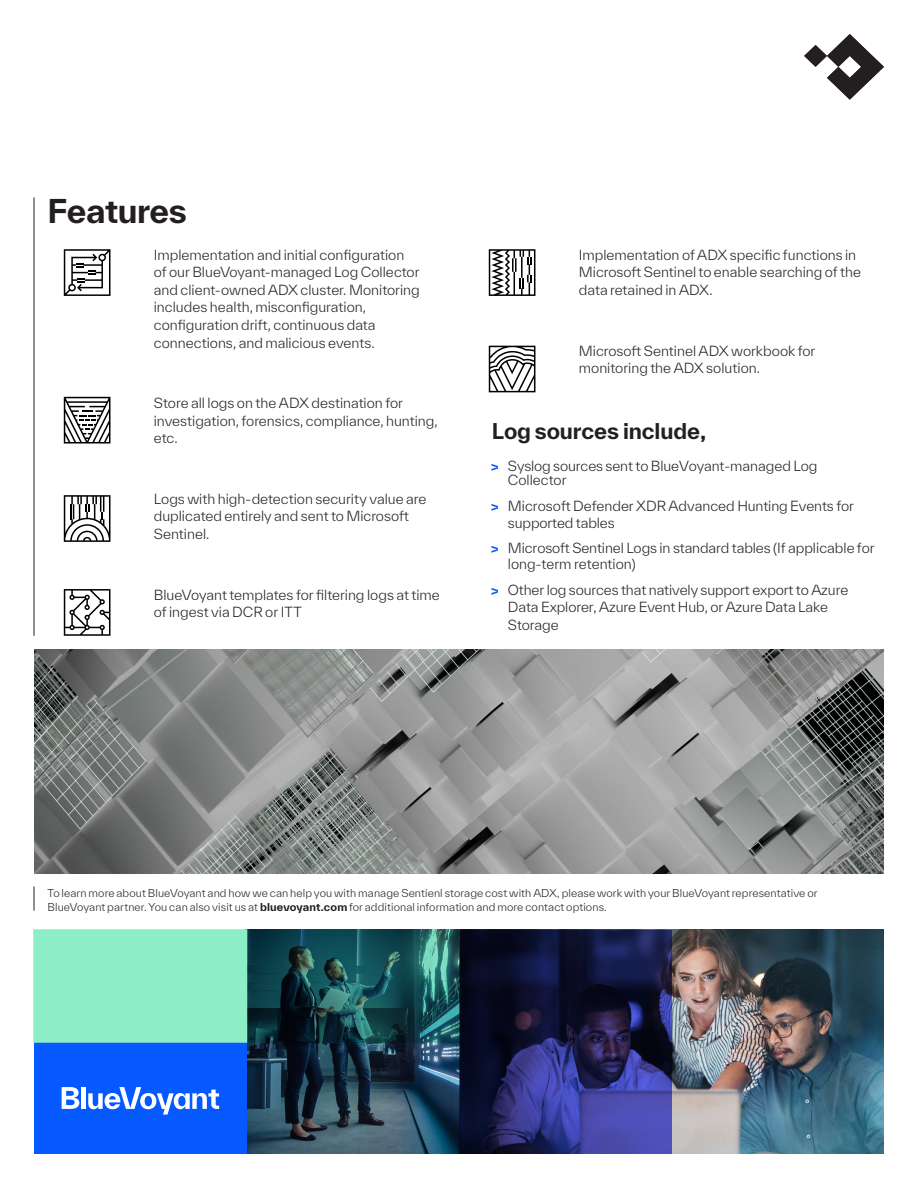
<style>
.page{position:relative;width:918px;height:1188px;background:#fff}
.page>*{position:absolute;margin:0;border:0;box-sizing:border-box;transform-origin:0 0}
.t1{font:700 31.65px "TWK Everett";letter-spacing:-.015em;color:#231f20}
.t2{font:700 21px "TWK Everett";letter-spacing:-.005em;color:#231f20}
.P1{font:300 13.5px/17.5px "TWK Everett";color:#231f20}
.P3{font:300 10.5px/13.6px "TWK Everett";letter-spacing:.01em;color:#231f20}
.s1{font-weight:700;color:#0659ff}
.s2{font-weight:700}
</style>
<div class="page">
<img style="left:247px;top:930px;width:637px;height:224px">
<img style="left:34px;top:649px;width:850px;height:224px">
<hr style="left:34px;top:197px;width:1px;height:439px;background:#231f20">
<svg style="left:64px;top:249px;width:46px;height:47px"></svg>
<svg style="left:64px;top:397px;width:46px;height:47px"></svg>
<svg style="left:64px;top:495px;width:46px;height:47px"></svg>
<svg style="left:489px;top:249px;width:46px;height:47px"></svg>
<svg style="left:64px;top:589px;width:46px;height:47px"></svg>
<svg style="left:489px;top:346px;width:46px;height:46px"></svg>
<div style="left:34px;top:1042px;width:213px;height:112px;background:#0659ff"></div>
<svg style="left:62px;top:1087px;width:17px;height:22px"></svg>
<div style="left:81px;top:1087px;width:5px;height:22px;background:#fff"></div>
<svg style="left:88px;top:1087px;width:131px;height:28px"></svg>
<svg style="left:247px;top:929px;width:213px;height:114px;background:#184b51"></svg>
<div style="left:33px;top:929px;width:214px;height:114px;background:#8dedc7;border:2px solid #8dedc7"></div>
<svg style="left:459px;top:930px;width:213px;height:224px;background:#202256"></svg>
<svg style="left:34px;top:886px;width:1px;height:25px"></svg>
<svg style="left:804px;top:34px;width:80px;height:66px"></svg>
<h2 class="t1" style="left:48px;top:188px;width:141px">Features</h2>
<p class="P1" style="left:154px;top:246px;width:267px">Implementation and initial configuration of our BlueVoyant-managed Log Collector and client-owned ADX cluster. Monitoring includes health, misconfiguration, configuration drift, continuous data connections, and malicious events.</p>
<p class="P1" style="left:154px;top:394px;width:285px">Store all logs on the ADX destination for investigation, forensics, compliance, hunting, etc.</p>
<p class="P1" style="left:154px;top:490px;width:274px">Logs with high-detection security value are duplicated entirely and sent to Microsoft<br>Sentinel.</p>
<p class="P1" style="left:154px;top:586px;width:287px">BlueVoyant templates for filtering logs at time of ingest via DCR or ITT</p>
<p class="P1" style="left:579px;top:246px;width:284px">Implementation of ADX specific functions in<br>Microsoft Sentinel to enable searching of the data retained in ADX.</p>
<p class="P1" style="left:579px;top:342px;width:238px">Microsoft Sentinel ADX workbook for monitoring the ADX solution.</p>
<p class="t2" style="left:492px;top:416px;width:216px">Log sources include,</p>
<p class="P1" style="left:508px;top:460px;width:311px;line-height:13.2px;text-indent:-17px"><span class="s1">&gt;</span> Syslog sources sent to BlueVoyant-managed Log<br>Collector</p>
<p class="P1" style="left:508px;top:497px;width:347px;text-indent:-17px"><span class="s1">&gt;</span> Microsoft Defender XDR Advanced Hunting Events for supported tables</p>
<p class="P1" style="left:508px;top:540px;width:368px;line-height:15.9px;text-indent:-17px"><span class="s1">&gt;</span> Microsoft Sentinel Logs in standard tables (If applicable for long-term retention)</p>
<p class="P1" style="left:508px;top:581px;width:342px;text-indent:-17px"><span class="s1">&gt;</span> Other log sources that natively support export to Azure<br>Data Explorer, Azure Event Hub, or Azure Data Lake<br>Storage</p>
<p class="P3" style="left:48px;top:886px;width:771px">To learn more about BlueVoyant and how we can help you with manage Sentienl storage cost with ADX, please work with your BlueVoyant representative or<br>BlueVoyant partner. You can also visit us at <span class="s2">bluevoyant.com</span> for additional information and more contact options.</p>
</div>
